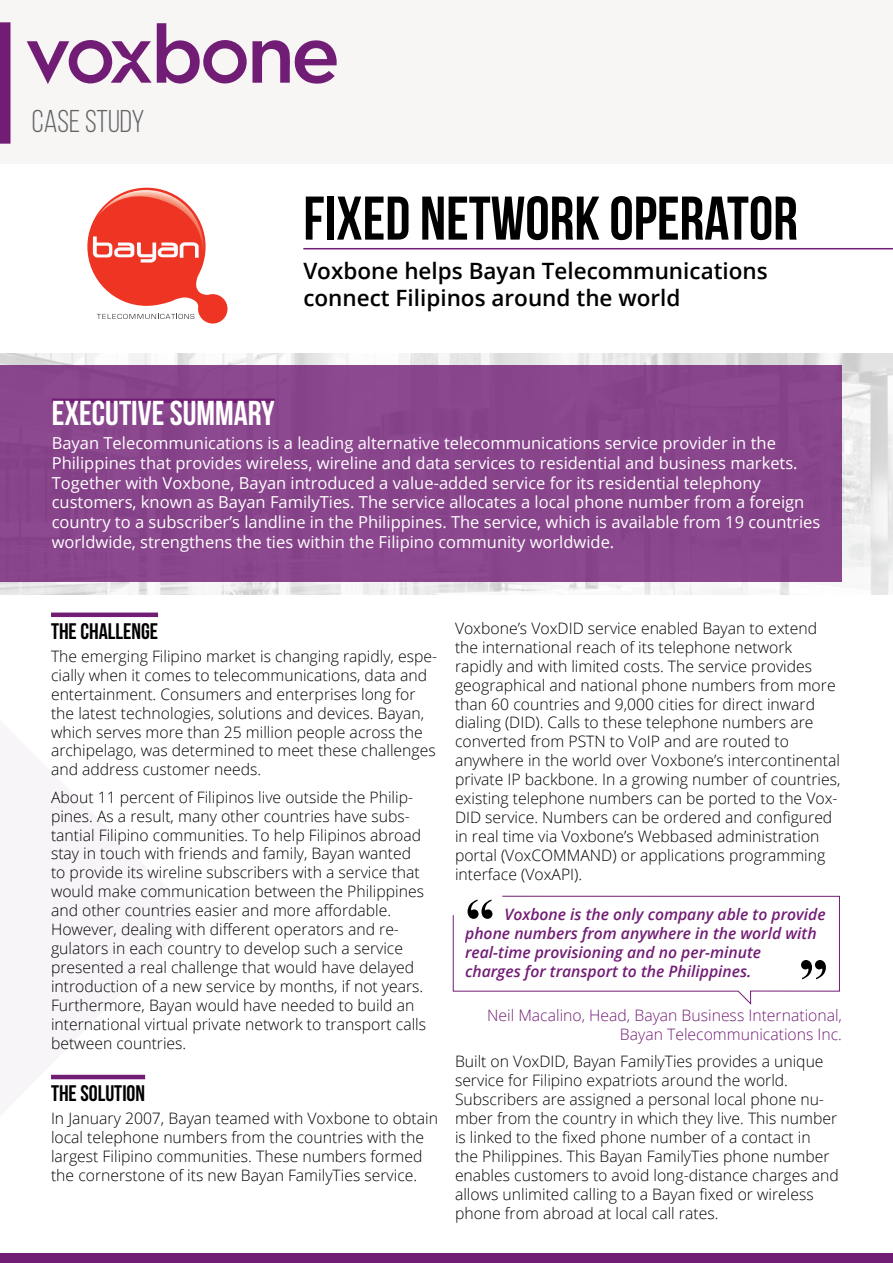
<style>
.page{position:relative;width:893px;height:1263px;background:#fff}
.page>*{position:absolute;margin:0;border:0;box-sizing:border-box;transform-origin:0 0}
.t1{font:61.5px "Bebas Neue";color:#000}
.t2{font:34.5px "Bebas Neue";color:#fff}
.t3{font:31.5px "Bebas Neue";color:#636466}
.t4{font:600 22.5px/27px "Open Sans";color:#000}
.t5{font:22.5px "Bebas Neue";color:#000}
.t6{font:16.5px/19.8px "Open Sans";color:#fff}
.t7{font:300 15.75px/18.9px "Open Sans";color:#000}
.t8{font:italic 600 15.75px/18.9px "Open Sans";color:#721d75}
.t9{font:300 15.75px/18.9px "Open Sans";color:#721d75;text-align:right}
</style>
<div class="page">
<div style="left:0;top:1253px;width:893px;height:10px;background:#721d75"></div>
<div style="left:51px;top:612px;width:107px;height:5px;background:#721d75"></div>
<hr style="left:51px;top:1075px;width:94px;height:4px;background:#721d75">
<img style="left:0;top:353px;width:893px;height:242px">
<div style="left:0;top:365px;width:842px;height:217px;background:#8a468d"></div>
<hr style="left:52px;top:399px;width:223px;height:4px;background:#721d75">
<svg style="left:87px;top:188px;width:140px;height:136px"></svg>
<hr style="left:303px;top:248px;width:590px;height:1px;background:#721d75">
<div style="left:0;top:0;width:893px;height:164px;background:#f7f6f5"></div>
<svg style="left:27px;top:23px;width:310px;height:61px"></svg>
<div style="left:0;top:22px;width:10px;height:122px;background:#721d75"></div>
<svg style="left:452px;top:895px;width:388px;height:110px"></svg>
<hr style="left:464px;top:925px;width:1px;height:59px;background:#fff">
<h3 class="t3" style="left:32px;top:104px;width:114px">CASE STUDY</h3>
<h1 class="t1" style="left:303px;top:185px;width:496px">FIXED NETWORK OPERATOR</h1>
<h3 class="t4" style="left:303px;top:257px;width:466px">Voxbone helps Bayan Telecommunications connect Filipinos around the world</h3>
<h2 class="t2" style="left:52px;top:394px;width:225px">EXECUTIVE SUMMARY</h2>
<p class="t6" style="left:52px;top:433px;width:770px">Bayan Telecommunications is a leading alternative telecommunications service provider in the Philippines that provides wireless, wireline and data services to residential and business markets.<br>Together with Voxbone, Bayan introduced a value-added service for its residential telephony customers, known as Bayan FamilyTies. The service allocates a local phone number from a foreign country to a subscriber’s landline in the Philippines. The service, which is available from 19 countries worldwide, strengthens the ties within the Filipino community worldwide.</p>
<h3 class="t5" style="left:51px;top:619px;width:109px">THE CHALLENGE</h3>
<p class="t7" style="left:51px;top:646px;width:388px">The emerging Filipino market is changing rapidly, espe&shy;cially when it comes to telecommunications, data and entertainment. Consumers and enterprises long for the latest technologies, solutions and devices. Bayan, which serves more than 25 million people across the archipelago, was determined to meet these challenges and address customer needs.</p>
<p class="t7" style="left:51px;top:787px;width:377px">About 11 percent of Filipinos live outside the Philip&shy;pines. As a result, many other countries have subs&shy;tantial Filipino communities. To help Filipinos abroad stay in touch with friends and family, Bayan wanted to provide its wireline subscribers with a service that would make communication between the Philippines and other countries easier and more affordable.<br>However, dealing with different operators and re&shy;gulators in each country to develop such a service presented a real challenge that would have delayed introduction of a new service by months, if not years.<br>Furthermore, Bayan would have needed to build an international virtual private network to transport calls between countries.</p>
<h3 class="t5" style="left:51px;top:1081px;width:96px">THE SOLUTION</h3>
<p class="t7" style="left:51px;top:1108px;width:388px">In January 2007, Bayan teamed with Voxbone to obtain local telephone numbers from the countries with the largest Filipino communities. These numbers formed the cornerstone of its new Bayan FamilyTies service.</p>
<p class="t7" style="left:455px;top:618px;width:387px">Voxbone’s VoxDID service enabled Bayan to extend the international reach of its telephone network rapidly and with limited costs. The service provides geographical and national phone numbers from more than 60 countries and 9,000 cities for direct inward dialing (DID). Calls to these telephone numbers are converted from PSTN to VoIP and are routed to anywhere in the world over Voxbone’s intercontinental private IP backbone. In a growing number of countries, existing telephone numbers can be ported to the Vox-DID service. Numbers can be ordered and configured in real time via Voxbone’s Webbased administration portal (VoxCOMMAND) or applications programming interface (VoxAPI).</p>
<p class="t8" style="left:465px;top:904px;width:362px;text-indent:39px">Voxbone is the only company able to provide phone numbers from anywhere in the world with real-time provisioning and no per-minute<br>charges for transport to the Philippines.</p>
<p class="t9" style="left:487px;top:1005px;width:356px">Neil Macalino, Head, Bayan Business International,<br>Bayan Telecommunications Inc.</p>
<p class="t7" style="left:455px;top:1052px;width:385px">Built on VoxDID, Bayan FamilyTies provides a unique service for Filipino expatriots around the world.<br>Subscribers are assigned a personal local phone nu&shy;mber from the country in which they live. This number is linked to the fixed phone number of a contact in<br>the Philippines. This Bayan FamilyTies phone number enables customers to avoid long-distance charges and allows unlimited calling to a Bayan fixed or wireless phone from abroad at local call rates.</p>
</div>
